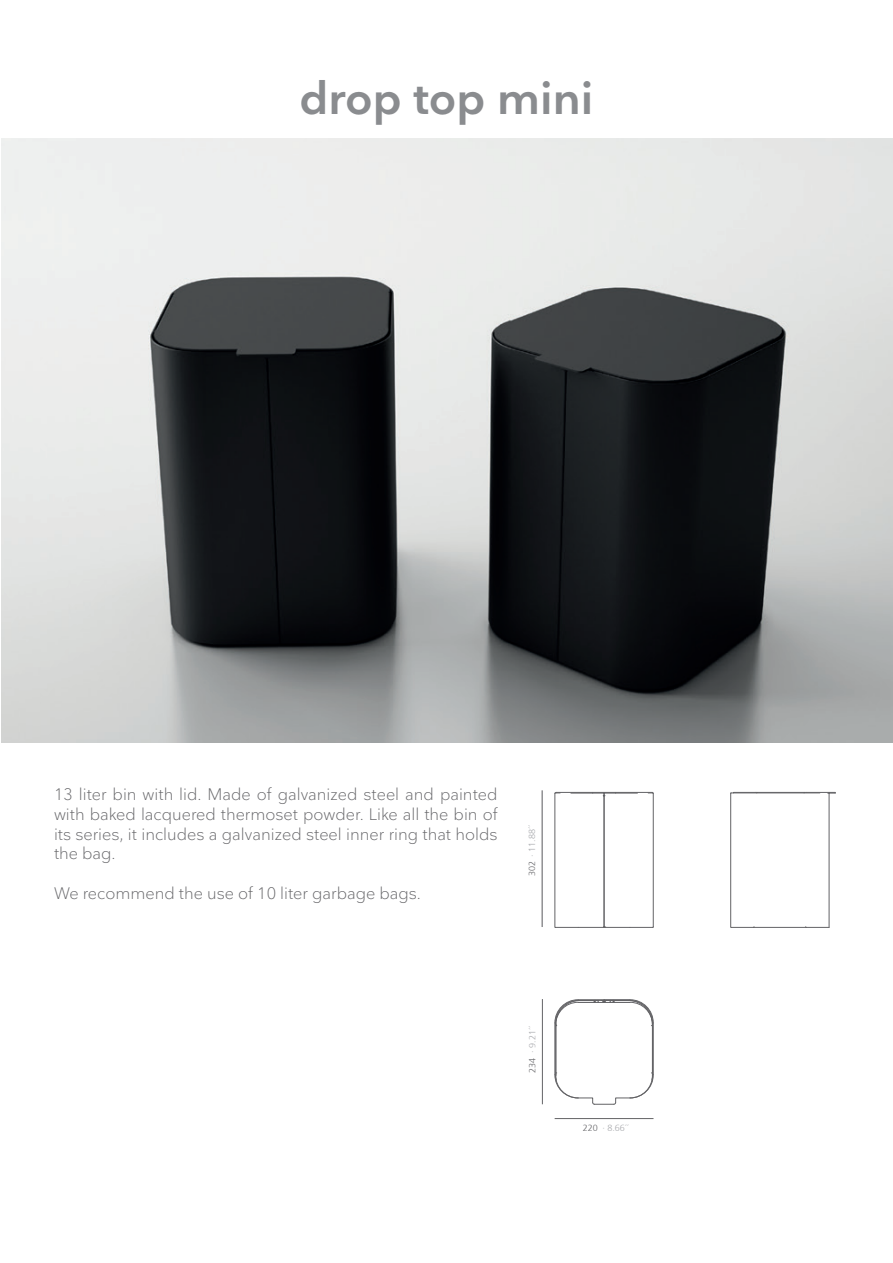
<style>
.page{position:relative;width:893px;height:1263px;background:#fff}
.page>*{position:absolute;margin:0;border:0;box-sizing:border-box;transform-origin:0 0}
.t1{font:600 45px "Nationale";color:#8a8c8f}
.t2{font:300 16.5px/19.8px "Nationale";color:#636366;text-align:justify}
.t3{font:300 9px "Frutiger 45";color:#a8a9ad}
.s1{color:#636366}
</style>
<div class="page">
<img style="left:1px;top:138px;width:892px;height:604px">
<hr style="left:542px;top:790px;width:1px;height:137px;background:#636366">
<hr style="left:542px;top:999px;width:1px;height:105px;background:#636366">
<svg style="left:554px;top:792px;width:100px;height:136px"></svg>
<svg style="left:730px;top:792px;width:106px;height:136px"></svg>
<svg style="left:554px;top:999px;width:100px;height:106px"></svg>
<hr style="left:578px;top:1002px;width:52px;height:1px;background:#636366">
<hr style="left:555px;top:1118px;width:98px;height:1px;background:#636366">
<h1 class="t1" style="left:300px;top:69px;width:295px">drop top mini</h1>
<p class="t2" style="left:54px;top:784px;width:445px">13 liter bin with lid. Made of galvanized steel and painted with baked lacquered thermoset powder. Like all the bin of its series, it includes a galvanized steel inner ring that holds the bag.</p>
<p class="t2" style="left:54px;top:883px;width:369px">We recommend the use of 10 liter garbage bags.</p>
<p class="t3" style="left:527px;top:876px;width:53px;rotate:-90deg"><span class="s1">302</span> · 11.88´´</p>
<p class="t3" style="left:527px;top:1072px;width:48px;rotate:-90deg"><span class="s1">234</span> · 9.21´´</p>
<p class="t3" style="left:583px;top:1123px;width:48px"><span class="s1">220</span> · 8.66´´</p>
</div>
